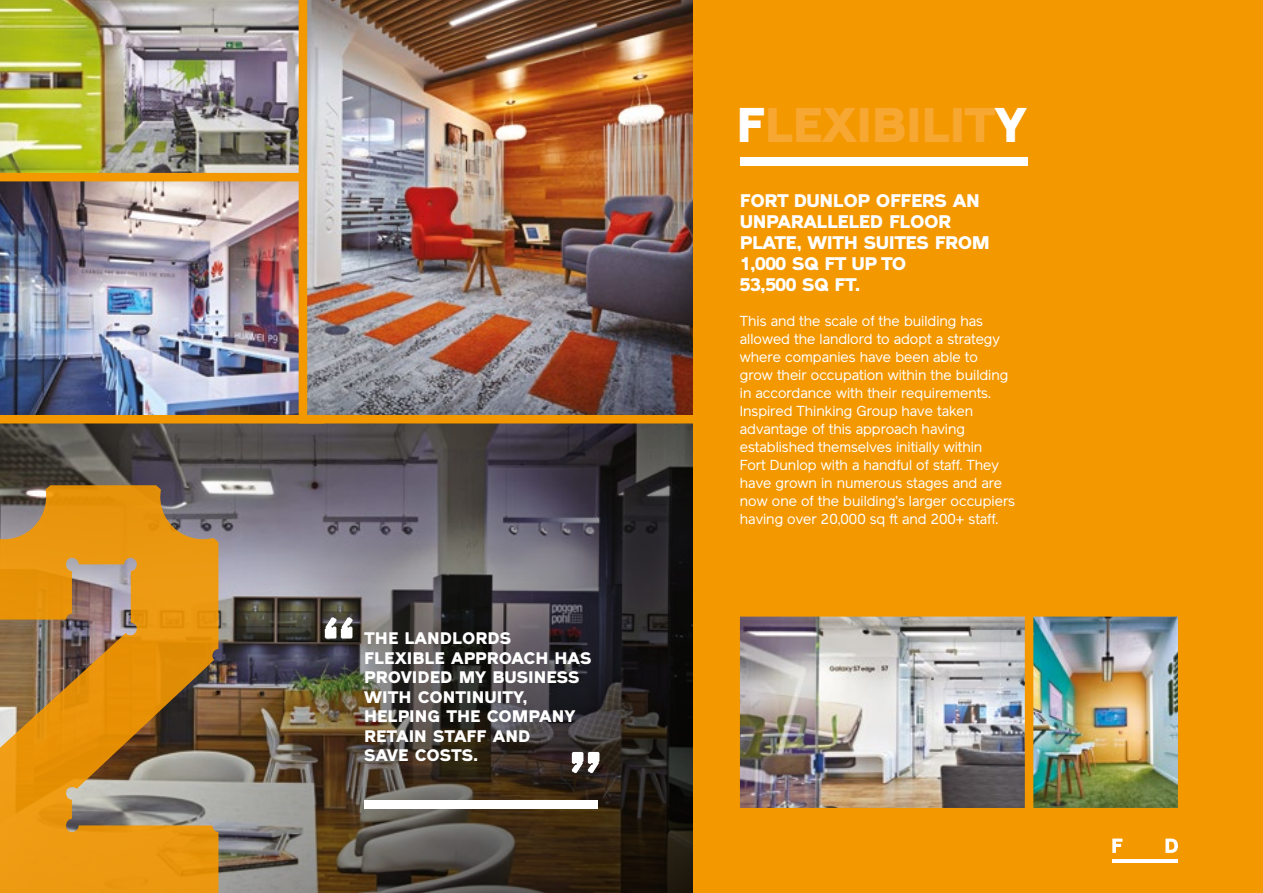
<style>
.page{position:relative;width:1263px;height:893px;background:#fff}
.page>*{position:absolute;margin:0;border:0;box-sizing:border-box;transform-origin:0 0}
.t1{font:600px "Hardy";color:#f49800}
.t2{font:86.1px "Hardy";color:#fff}
.t3{font:900 48px "Reader";letter-spacing:-.02em;color:#f7a833}
.t4{font:900 18px/21px "Reader";letter-spacing:-.025em;color:#fff}
.t5{font:900 16.5px/19.5px "Reader";color:#fff}
.t6{font:14.25px/18px "Reader";color:#fff}
.s1{color:#fff}
</style>
<div class="page">
<img style="left:0;top:428px;width:693px;height:465px">
<div style="left:364px;top:800px;width:233px;height:8px;background:#fff"></div>
<img style="left:0;top:0;width:294px;height:169px">
<img style="left:0;top:169px;width:294px;height:259px">
<img style="left:294px;top:0;width:399px;height:428px">
<div style="left:693px;top:0;width:570px;height:893px;background:#f49800"></div>
<svg style="left:1112px;top:838px;width:10px;height:15px"></svg>
<svg style="left:1165px;top:838px;width:13px;height:15px"></svg>
<hr style="left:1112px;top:859px;width:66px;height:3px;background:#fff">
<img style="left:739px;top:616px;width:281px;height:192px">
<img style="left:1020px;top:616px;width:158px;height:192px">
<div style="left:740px;top:157px;width:287px;height:8px;background:#fff"></div>
<h1 class="t1" style="left:-37px;top:339px;width:278px">2</h1>
<p class="t2" style="left:322px;top:596px;width:36px">“</p>
<p class="t5" style="left:364px;top:629px;width:229px">THE LANDLORDS<br>FLEXIBLE APPROACH HAS<br>PROVIDED MY BUSINESS<br>WITH CONTINUITY,<br>HELPING THE COMPANY<br>RETAIN STAFF AND<br>SAVE COSTS.</p>
<p class="t2" style="left:569px;top:731px;width:35px">”</p>
<p class="t3" style="left:736px;top:97px;width:292px"><span class="s1">F</span>LEXIBILIT<span class="s1">Y</span></p>
<p class="t4" style="left:740px;top:190px;width:252px">FORT DUNLOP OFFERS AN<br>UNPARALLELED FLOOR<br>PLATE, WITH SUITES FROM<br>1,000 SQ FT UP TO<br>53,500 SQ FT.</p>
<p class="t6" style="left:740px;top:312px;width:277px">This and the scale of the building has allowed the landlord to adopt a strategy where companies have been able to<br>grow their occupation within the building in accordance with their requirements.<br>Inspired Thinking Group have taken advantage of this approach having established themselves initially within<br>Fort Dunlop with a handful of staff. They have grown in numerous stages and are now one of the building’s larger occupiers having over 20,000 sq ft and 200+ staff.</p>
</div>
